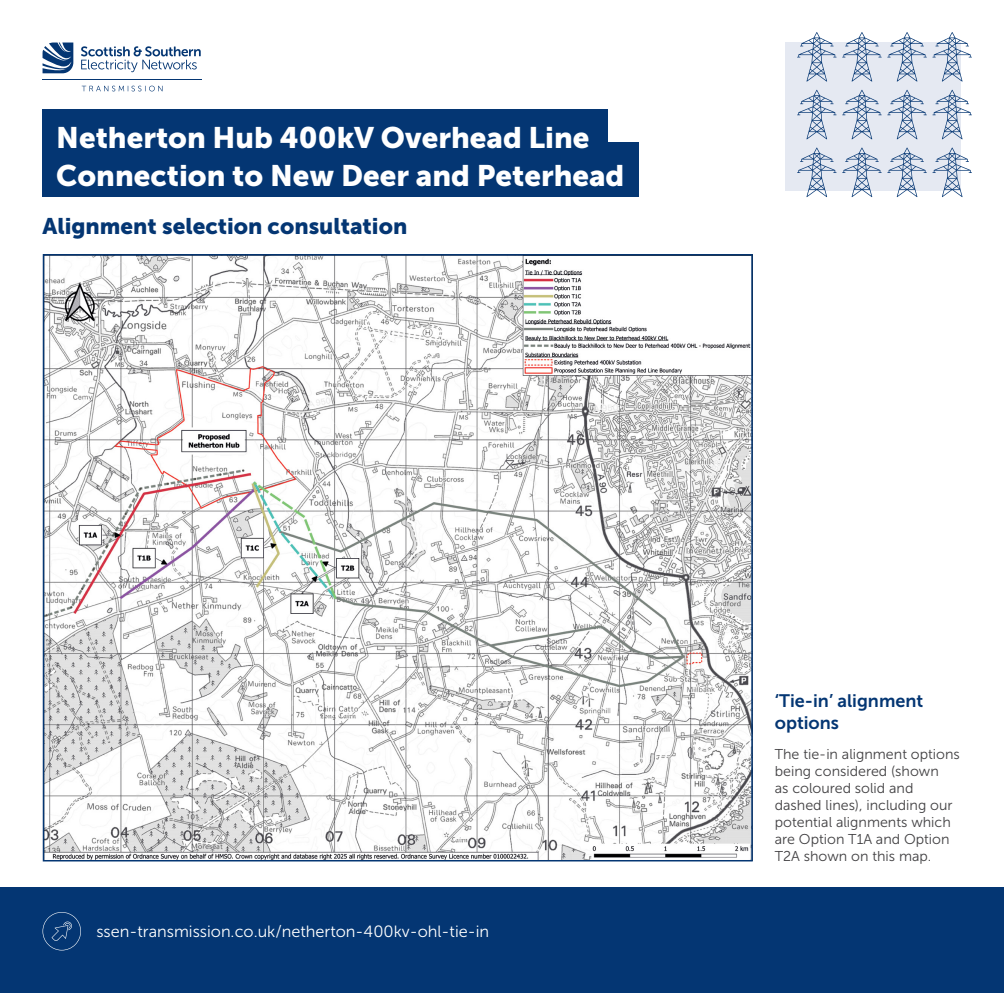
<style>
.page{position:relative;width:1004px;height:993px;background:#fff}
.page>*{position:absolute;margin:0;border:0;box-sizing:border-box;transform-origin:0 0}
.t1{font:29.55px/38.3px "Museo Sans 900";color:#fff}
.t2{font:22.5px "Museo Sans 900";color:#043673}
.t3{font:18px/21.6px "Museo Sans 700";color:#043673}
.t4{font:16.27px "Museo Sans 300";color:#fff}
.t5{font:14.25px/17.1px "Museo Sans 300";color:#414042}
</style>
<div class="page">
<div style="left:43px;top:143px;width:596px;height:54px;background:#043673"></div>
<svg style="left:43px;top:43px;width:30px;height:30px"></svg>
<svg style="left:81px;top:46px;width:120px;height:26px"></svg>
<hr style="left:43px;top:79px;width:159px;height:1px;background:#043673">
<svg style="left:82px;top:86px;width:80px;height:5px"></svg>
<div style="left:43px;top:109px;width:565px;height:55px;background:#043673"></div>
<div style="left:785px;top:43px;width:176px;height:148px;background:#e5e9f2"></div>
<svg style="left:797px;top:32px;width:39px;height:50px"></svg>
<svg style="left:797px;top:90px;width:39px;height:49px"></svg>
<svg style="left:797px;top:148px;width:39px;height:49px"></svg>
<svg style="left:887px;top:32px;width:39px;height:50px"></svg>
<svg style="left:887px;top:90px;width:39px;height:49px"></svg>
<svg style="left:887px;top:148px;width:39px;height:49px"></svg>
<svg style="left:842px;top:32px;width:39px;height:50px"></svg>
<svg style="left:842px;top:90px;width:39px;height:49px"></svg>
<svg style="left:842px;top:148px;width:39px;height:49px"></svg>
<svg style="left:932px;top:32px;width:39px;height:50px"></svg>
<svg style="left:932px;top:90px;width:39px;height:49px"></svg>
<svg style="left:932px;top:148px;width:39px;height:49px"></svg>
<div style="left:0;top:888px;width:1003px;height:105px;background:#043673"></div>
<svg style="left:42px;top:912px;width:39px;height:38px"></svg>
<img style="left:46px;top:257px;width:703px;height:601px">
<h1 class="t1" style="left:56px;top:118px;width:569px">Netherton Hub 400kV Overhead Line<br>Connection to New Deer and Peterhead</h1>
<h2 class="t2" style="left:43px;top:213px;width:366px">Alignment selection consultation</h2>
<p class="t4" style="left:96px;top:923px;width:394px">ssen-transmission.co.uk/netherton-400kv-ohl-tie-in</p>
<p class="t3" style="left:774px;top:690px;width:150px">‘Tie-in’ alignment options</p>
<p class="t5" style="left:774px;top:745px;width:187px">The tie-in alignment options being considered (shown<br>as coloured solid and dashed lines), including our potential alignments which are Option T1A and Option<br>T2A shown on this map.</p>
</div>
